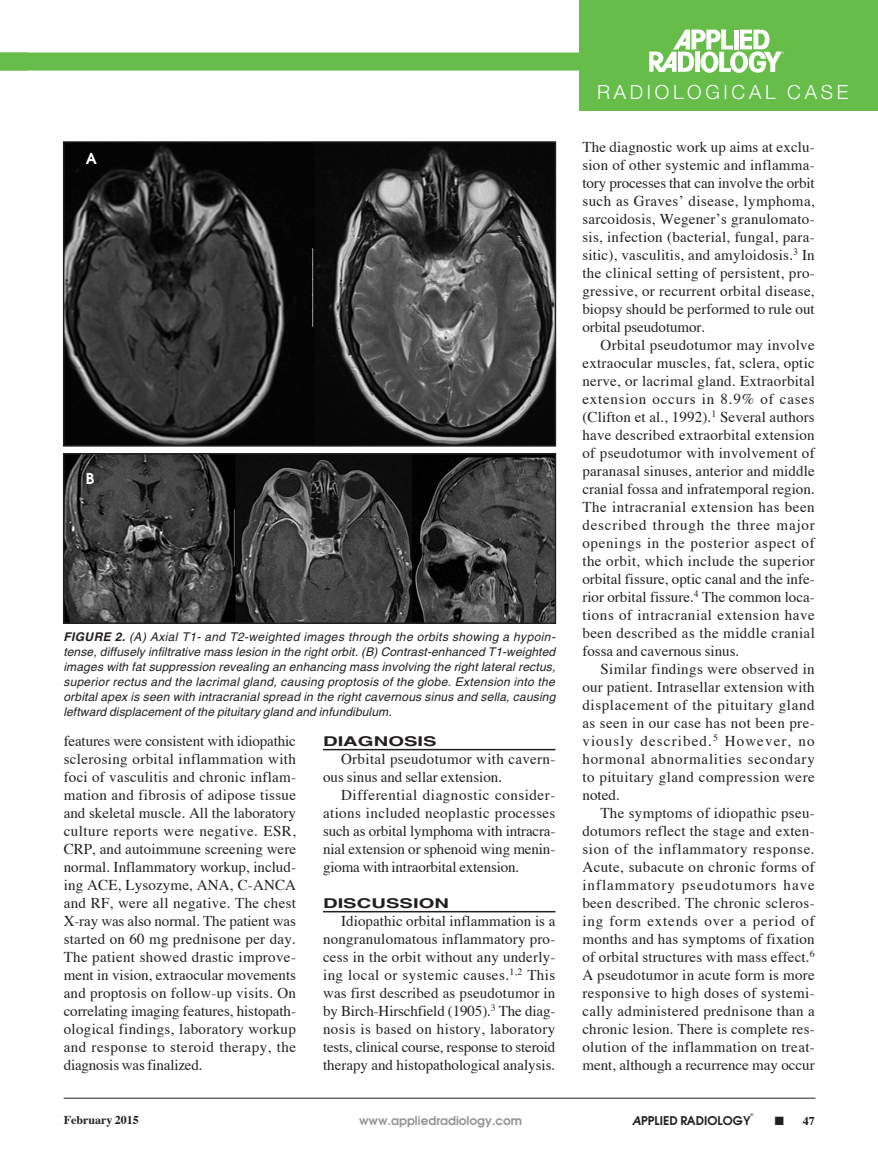
<style>
.page{position:relative;width:878px;height:1175px;background:#fff}
.page>*{position:absolute;margin:0;border:0;box-sizing:border-box;transform-origin:0 0}
.t1{font:300 19.5px "Helvetica Neue LT Std";letter-spacing:.19em;color:#fff}
.RC_Body_Copy{font:15px/18px "Times";color:#231f20;text-align:justify}
.RC_Body_Copy-2{font:15px/18px "Times";letter-spacing:.025em;color:#231f20}
.figure_labels{font:600 15px "Avant Garde";color:#fff}
.RC_subhead{font:700 13.5px "Helvetica";color:#231f20;scale:1.5 1}
.RC_fig_caption{font:italic 12px/15px "Helvetica";letter-spacing:.01em;color:#231f20;text-align:justify}
.t2{font:600 12px "Avant Garde";color:#939598}
.t3{font:600 12px "Avant Garde";color:#231f20}
.t4{font:700 12px "Times";color:#231f20}
.t5{font:600 3.75px "Avant Garde";color:#231f20}
.s1{font-weight:700}
.s2{font-style:italic}
</style>
<div class="page">
<hr style="left:64px;top:1097px;width:751px;height:1px;background:#231f20">
<div style="left:0;top:53px;width:605px;height:18px;background:#67bd4a"></div>
<div style="left:578px;top:0;width:300px;height:111px;background:#67bd4a"></div>
<svg style="left:649px;top:29px;width:135px;height:44px"></svg>
<hr style="left:323px;top:749px;width:232px;height:1px;background:#231f20">
<hr style="left:323px;top:911px;width:232px;height:1px;background:#231f20">
<img style="left:66px;top:144px;width:487px;height:299px">
<div style="left:63px;top:141px;width:493px;height:305px;border:2px solid #231f20"></div>
<img style="left:66px;top:456px;width:487px;height:165px">
<div style="left:63px;top:453px;width:493px;height:171px;border:2px solid #231f20"></div>
<p class="figure_labels" style="left:86px;top:148px;width:13px">A</p>
<p class="figure_labels" style="left:86px;top:469px;width:10px">B</p>
<p class="RC_fig_caption" style="left:63px;top:629px;width:493px"><span class="s1">FIGURE 2.</span> (A) Axial T1- and T2-weighted images through the orbits showing a hypoin&shy;tense, diffusely infiltrative mass lesion in the right orbit. (B) Contrast-enhanced T1-weighted images with fat suppression revealing an enhancing mass involving the right lateral rectus, superior rectus and the lacrimal gland, causing proptosis of the globe. Extension into the orbital apex is seen with intracranial spread in the right cavernous sinus and sella, causing leftward displacement of the pituitary gland and infundibulum.</p>
<p class="RC_Body_Copy" style="left:64px;top:730px;width:234px">features were consistent with idiopathic sclerosing orbital inflammation with foci of vasculitis and chronic inflam&shy;mation and fibrosis of adipose tissue and skeletal muscle. All the laboratory culture reports were negative. ESR, CRP, and autoimmune screening were normal. Inflammatory workup, includ&shy;ing ACE, Lysozyme, ANA, C-ANCA and RF, were all negative. The chest X-ray was also normal. The patient was started on 60 mg prednisone per day.<br>The patient showed drastic improve&shy;ment in vision, extraocular movements and proptosis on follow-up visits. On correlating imaging features, histopath&shy;ological findings, laboratory workup and response to steroid therapy, the diagnosis was finalized.</p>
<p class="RC_subhead" style="left:323px;top:732px;width:77px">DIAGNOSIS</p>
<p class="RC_Body_Copy-2" style="left:323px;top:748px;width:234px;text-indent:18px">Orbital pseudotumor with cavern&shy;ous sinus and sellar extension.</p>
<p class="RC_Body_Copy" style="left:323px;top:784px;width:234px;text-indent:18px">Differential diagnostic consider&shy;ations included neoplastic processes such as orbital lymphoma with intracra&shy;nial extension or sphenoid wing menin&shy;gioma with intraorbital extension.</p>
<p class="RC_subhead" style="left:323px;top:894px;width:86px">DISCUSSION</p>
<p class="RC_Body_Copy" style="left:323px;top:910px;width:234px;text-indent:18px">Idiopathic orbital inflammation is a nongranulomatous inflammatory pro&shy;cess in the orbit without any underly&shy;ing local or systemic causes.<sup>1,2</sup> This was first described as pseudotumor in by Birch-Hirschfield (1905).<sup>3</sup> The diag&shy;nosis is based on history, laboratory tests, clinical course, response to steroid therapy and histopathological analysis.</p>
<h1 class="t1" style="left:597px;top:81px;width:253px">RADIOLOGICAL CASE</h1>
<p class="RC_Body_Copy" style="left:582px;top:136px;width:234px">The diagnostic work up aims at exclu&shy;sion of other systemic and inflamma&shy;tory processes that can involve the orbit such as Graves’ disease, lymphoma, sarcoidosis, Wegener’s granulomato&shy;sis, infection (bacterial, fungal, para&shy;sitic), vasculitis, and amyloidosis.<sup>3</sup> In the clinical setting of persistent, pro&shy;gressive, or recurrent orbital disease, biopsy should be performed to rule out orbital pseudotumor.</p>
<p class="RC_Body_Copy" style="left:582px;top:334px;width:234px;text-indent:18px">Orbital pseudotumor may involve extraocular muscles, fat, sclera, optic nerve, or lacrimal gland. Extraorbital extension occurs in 8.9% of cases (Clifton et al., 1992).<sup>1</sup> Several authors have described extraorbital extension of pseudotumor with involvement of paranasal sinuses, anterior and middle cranial fossa and infratemporal region.<br>The intracranial extension has been described through the three major openings in the posterior aspect of the orbit, which include the superior orbital fissure, optic canal and the infe&shy;rior orbital fissure.<sup>4</sup> The common loca&shy;tions of intracranial extension have been described as the middle cranial fossa and cavernous sinus.</p>
<p class="RC_Body_Copy" style="left:582px;top:658px;width:234px;text-indent:18px">Similar findings were observed in our patient. Intrasellar extension with displacement of the pituitary gland as seen in our case has not been pre&shy;viously described.<sup>5</sup> However, no hormonal abnormalities secondary to pituitary gland compression were noted.</p>
<p class="RC_Body_Copy" style="left:582px;top:802px;width:234px;text-indent:18px">The symptoms of idiopathic pseu&shy;dotumors reflect the stage and exten&shy;sion of the inflammatory response.<br>Acute, subacute on chronic forms of inflammatory pseudotumors have been described. The chronic scleros&shy;ing form extends over a period of months and has symptoms of fixation of orbital structures with mass effect.<sup>6<br></sup>A pseudotumor in acute form is more responsive to high doses of systemi&shy;cally administered prednisone than a chronic lesion. There is complete res&shy;olution of the inflammation on treat&shy;ment, although a recurrence may occur</p>
<p class="t5" style="left:750px;top:1112px;width:4px">©</p>
<p class="t2" style="left:359px;top:1112px;width:164px">www.appliedradiology.com</p>
<p class="t3" style="left:632px;top:1112px;width:120px"><span class="s2">A</span>PPLIED RADIOLOGY</p>
<p class="t4" style="left:64px;top:1108px;width:77px">February 2015</p>
<p class="t4" style="left:774px;top:1109px;width:41px">■ 47</p>
</div>
